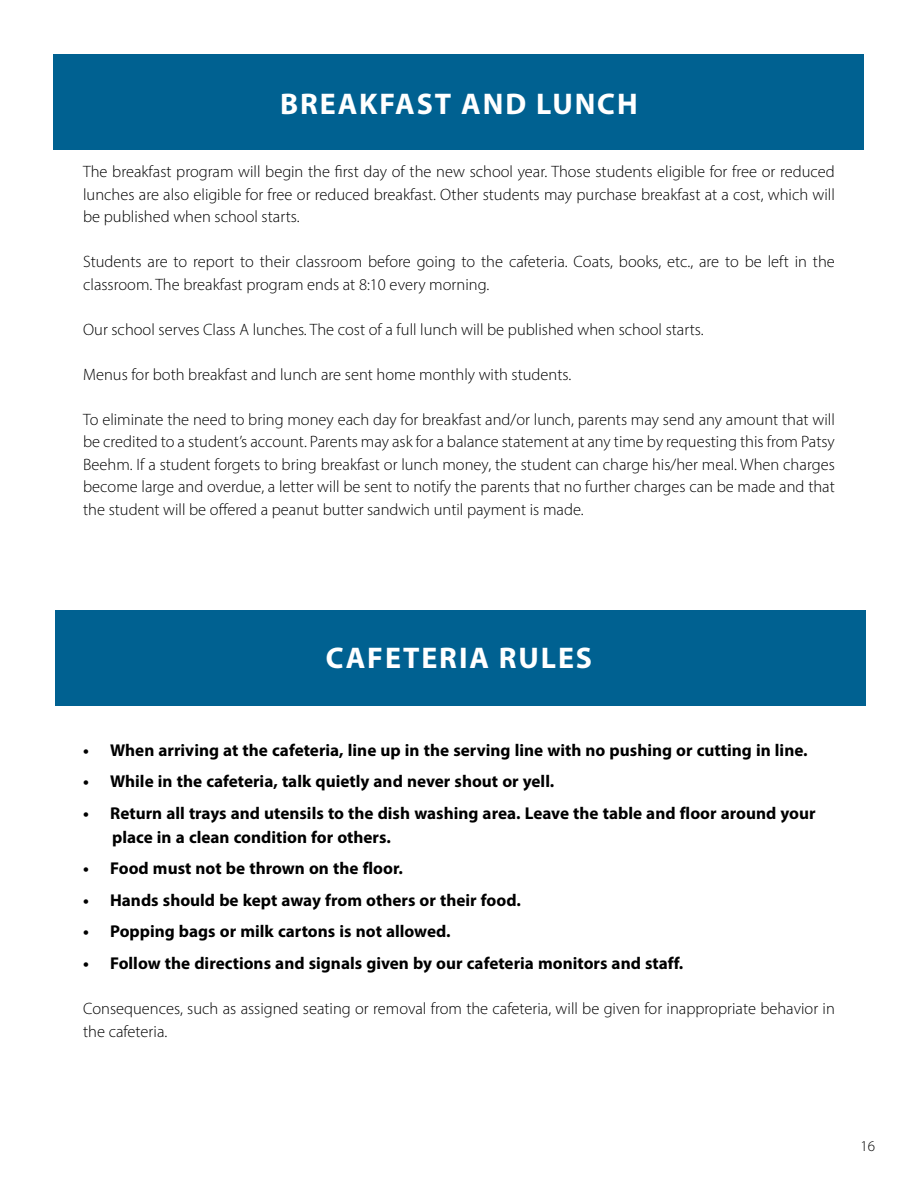
<style>
.page{position:relative;width:918px;height:1188px;background:#fff}
.page>*{position:absolute;margin:0;border:0;box-sizing:border-box;transform-origin:0 0}
.t1{font:30px "Myriad Variable Concept";letter-spacing:.065em;color:#fff}
.t2{font:700 24px/24px "Myriad Arabic";color:#000}
.t3{font:16.5px/22.5px "Myriad Variable Concept";color:#000;text-align:justify}
.t4{font:300 15px "Myriad Pro";color:#000}
</style>
<div class="page">
<div style="left:55px;top:610px;width:810px;height:96px;background:#006191"></div>
<div style="left:53px;top:54px;width:811px;height:96px;background:#006191"></div>
<h1 class="t1" style="left:280px;top:86px;width:359px">BREAKFAST AND LUNCH</h1>
<p class="t3" style="left:83px;top:160px;width:753px">The breakfast program will begin the first day of the new school year. Those students eligible for free or reduced lunches are also eligible for free or reduced breakfast. Other students may purchase breakfast at a cost, which will be published when school starts.</p>
<p class="t3" style="left:83px;top:250px;width:753px">Students are to report to their classroom before going to the cafeteria. Coats, books, etc., are to be left in the classroom. The breakfast program ends at 8:10 every morning.</p>
<p class="t3" style="left:83px;top:318px;width:622px">Our school serves Class A lunches. The cost of a full lunch will be published when school starts.</p>
<p class="t3" style="left:83px;top:363px;width:490px">Menus for both breakfast and lunch are sent home monthly with students.</p>
<p class="t3" style="left:83px;top:408px;width:753px">To eliminate the need to bring money each day for breakfast and/or lunch, parents may send any amount that will be credited to a student’s account. Parents may ask for a balance statement at any time by requesting this from Patsy Beehm. If a student forgets to bring breakfast or lunch money, the student can charge his/her meal. When charges become large and overdue, a letter will be sent to notify the parents that no further charges can be made and that the student will be offered a peanut butter sandwich until payment is made.</p>
<h1 class="t1" style="left:326px;top:640px;width:268px">CAFETERIA RULES</h1>
<h2 class="t2" style="left:83px;top:736px;width:726px">• When arriving at the cafeteria, line up in the serving line with no pushing or cutting in line.</h2>
<h2 class="t2" style="left:83px;top:767px;width:473px">• While in the cafeteria, talk quietly and never shout or yell.</h2>
<h2 class="t2" style="left:112px;top:799px;width:705px;text-indent:-29px">• Return all trays and utensils to the dish washing area. Leave the table and floor around your place in a clean condition for others.</h2>
<h2 class="t2" style="left:83px;top:854px;width:321px">• Food must not be thrown on the floor.</h2>
<h2 class="t2" style="left:83px;top:886px;width:439px">• Hands should be kept away from others or their food.</h2>
<h2 class="t2" style="left:83px;top:917px;width:369px">• Popping bags or milk cartons is not allowed.</h2>
<h2 class="t2" style="left:83px;top:949px;width:602px">• Follow the directions and signals given by our cafeteria monitors and staff.</h2>
<p class="t3" style="left:83px;top:997px;width:753px">Consequences, such as assigned seating or removal from the cafeteria, will be given for inappropriate behavior in the cafeteria.</p>
<p class="t4" style="left:860px;top:1137px;width:16px">16</p>
</div>
